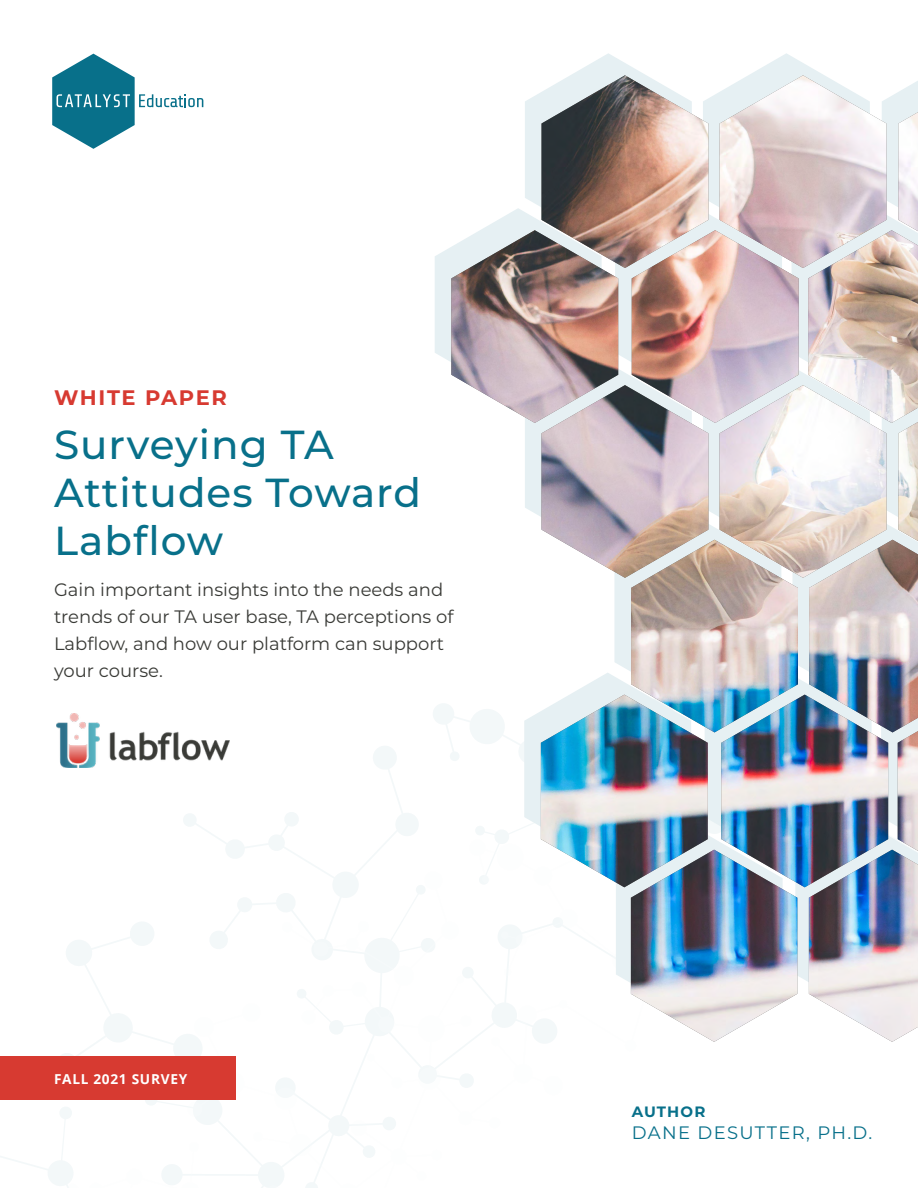
<style>
.page{position:relative;width:918px;height:1188px;background:#fff}
.page>*{position:absolute;margin:0;border:0;box-sizing:border-box;transform-origin:0 0}
.t1{font:500 40.5px/48px "Montserrat";letter-spacing:.025em;color:#08708a}
.t2{font:700 21px "Montserrat";letter-spacing:.08em;color:#d73a31}
.t3{font:18px/27px "Montserrat";color:#393a36}
.t4{font:18px "Montserrat";letter-spacing:.075em;color:#08708a}
.t5{font:700 15px "Montserrat";letter-spacing:.075em;color:#08708a}
.t6{font:700 13.65px "Open Sans";letter-spacing:.05em;color:#fff}
</style>
<div class="page">
<svg style="left:0;top:847px;width:549px;height:341px"></svg>
<svg style="left:435px;top:53px;width:388px;height:309px"></svg>
<img style="left:451px;top:75px;width:467px;height:967px">
<svg style="left:52px;top:54px;width:151px;height:95px"></svg>
<div style="left:0;top:1056px;width:235px;height:43px;background:#d73a31"></div>
<img style="left:57px;top:713px;width:173px;height:55px">
<p class="t2" style="left:54px;top:383px;width:174px">WHITE PAPER</p>
<h1 class="t1" style="left:54px;top:419px;width:369px">Surveying TA<br>Attitudes Toward<br>Labflow</h1>
<p class="t3" style="left:54px;top:576px;width:401px">Gain important insights into the needs and trends of our TA user base, TA perceptions of Labflow, and how our platform can support your course.</p>
<p class="t6" style="left:54px;top:1069px;width:135px">FALL 2021 SURVEY</p>
<p class="t5" style="left:632px;top:1101px;width:75px">AUTHOR</p>
<p class="t4" style="left:632px;top:1120px;width:242px">DANE DESUTTER, PH.D.</p>
</div>
